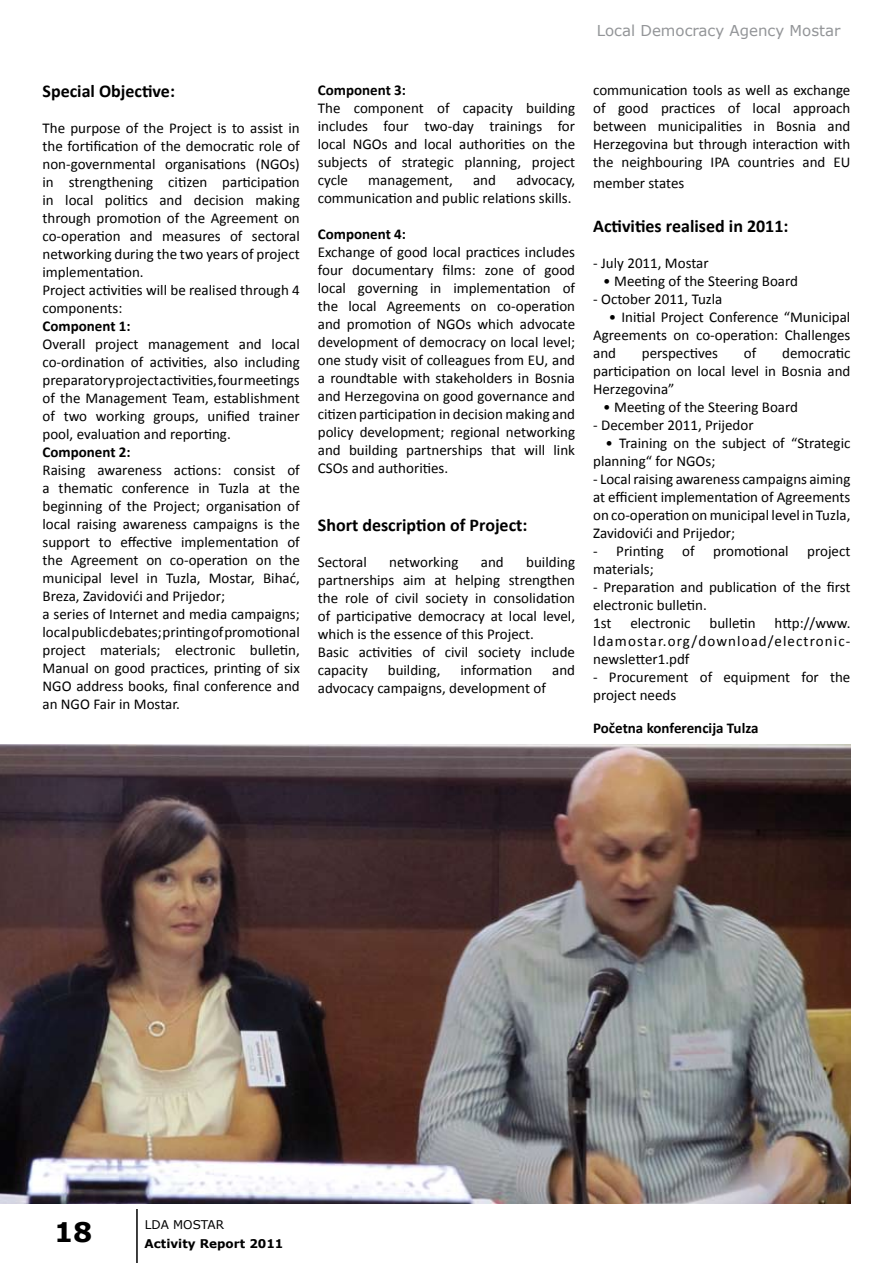
<style>
.page{position:relative;width:893px;height:1263px;background:#fff}
.page>*{position:absolute;margin:0;border:0;box-sizing:border-box;transform-origin:0 0}
.t1{font:700 27px "Verdana";color:#000}
.t2{font:700 18px "Calibri";color:#000}
.t3{font:15px/18px "Calibri";color:#000;text-align:justify}
.t4{font:700 15px "Calibri";color:#000}
.t5{font:15px "Verdana";color:#939598}
.t6{font:700 12px "Verdana";color:#000}
.t7{font:12px "Verdana";color:#000}
</style>
<div class="page">
<hr style="left:136px;top:1209px;width:2px;height:54px;background:#000">
<img style="left:0;top:745px;width:850px;height:458px">
<p class="t5" style="left:597px;top:20px;width:245px">Local Democracy Agency Mostar</p>
<p class="t2" style="left:43px;top:80px;width:134px">Special Objective:</p>
<p class="t3" style="left:43px;top:119px;width:259px;text-align:left">The purpose of the Project is to assist in the fortification of the democratic role of non-governmental organisations (NGOs) in strengthening citizen participation in local politics and decision making through promotion of the Agreement on co-operation and measures of sectoral networking during the two years of project implementation.<br>Project activities will be realised through 4 components:</p>
<p class="t4" style="left:43px;top:317px;width:90px">Component 1:</p>
<p class="t3" style="left:43px;top:335px;width:259px">Overall project management and local co-ordination of activities, also including preparatory project activities, four meetings of the Management Team, establishment of two working groups, unified trainer pool, evaluation and reporting.</p>
<p class="t4" style="left:43px;top:443px;width:90px">Component 2:</p>
<p class="t3" style="left:43px;top:461px;width:259px;text-align:left">Raising awareness actions: consist of a thematic conference in Tuzla at the beginning of the Project; organisation of local raising awareness campaigns is the support to effective implementation of the Agreement on co-operation on the municipal level in Tuzla, Mostar, Bihać, Breza, Zavidovići and Prijedor;<br>a series of Internet and media campaigns; local public debates; printing of promotional project materials; electronic bulletin, Manual on good practices, printing of six NGO address books, final conference and an NGO Fair in Mostar.</p>
<p class="t4" style="left:318px;top:80px;width:90px">Component 3:</p>
<p class="t3" style="left:318px;top:99px;width:259px">The component of capacity building includes four two-day trainings for local NGOs and local authorities on the subjects of strategic planning, project cycle</p>
<p class="t3" style="left:318px;top:171px;width:259px;text-align:right">advocacy,<br>communication and public relations skills.</p>
<p class="t4" style="left:318px;top:224px;width:90px">Component 4:</p>
<p class="t3" style="left:318px;top:243px;width:259px">Exchange of good local practices includes four documentary films: zone of good local governing in implementation of the local Agreements on co-operation and promotion of NGOs which advocate development of democracy on local level; one study visit of colleagues from EU, and a roundtable with stakeholders in Bosnia and Herzegovina on good governance and citizen participation in decision making and policy development; regional networking and building partnerships that will link CSOs and authorities.</p>
<p class="t3" style="left:368px;top:171px;width:86px">management,</p>
<p class="t3" style="left:473px;top:171px;width:24px">and</p>
<p class="t2" style="left:318px;top:513px;width:211px">Short description of Project:</p>
<p class="t3" style="left:318px;top:553px;width:51px">Sectoral</p>
<p class="t3" style="left:389px;top:553px;width:71px">networking</p>
<p class="t3" style="left:481px;top:553px;width:24px">and</p>
<p class="t3" style="left:318px;top:553px;width:259px;text-align:left;text-indent:208px">building partnerships aim at helping strengthen the role of civil society in consolidation of participative democracy at local level, which is the essence of this Project.<br>Basic activities of civil society include capacity</p>
<p class="t3" style="left:388px;top:661px;width:54px">building,</p>
<p class="t3" style="left:460px;top:661px;width:73px">information</p>
<p class="t3" style="left:552px;top:661px;width:24px">and</p>
<p class="t3" style="left:318px;top:679px;width:230px">advocacy campaigns, development of</p>
<p class="t3" style="left:593px;top:81px;width:259px">communication tools as well as exchange of good practices of local approach between municipalities in Bosnia and Herzegovina but through interaction with the neighbouring IPA countries and EU</p>
<p class="t3" style="left:593px;top:174px;width:93px">member states</p>
<p class="t2" style="left:593px;top:214px;width:197px">Activities realised in 2011:</p>
<p class="t3" style="left:593px;top:254px;width:117px">- July 2011, Mostar</p>
<p class="t3" style="left:603px;top:272px;width:196px">• Meeting of the Steering Board</p>
<p class="t3" style="left:593px;top:290px;width:131px">- October 2011, Tuzla</p>
<p class="t3" style="left:593px;top:308px;width:259px;text-indent:16px">• Initial Project Conference “Municipal Agreements on co-operation: Challenges and</p>
<p class="t3" style="left:642px;top:344px;width:78px">perspectives</p>
<p class="t3" style="left:744px;top:344px;width:14px">of</p>
<p class="t3" style="left:593px;top:344px;width:259px;text-indent:189px">democratic participation on local level in Bosnia and Herzegovina”</p>
<p class="t3" style="left:603px;top:398px;width:196px">• Meeting of the Steering Board</p>
<p class="t3" style="left:593px;top:416px;width:162px">- December 2011, Prijedor</p>
<p class="t3" style="left:593px;top:434px;width:259px;text-indent:12px">• Training on the subject of “Strategic planning“ for NGOs;</p>
<p class="t3" style="left:593px;top:470px;width:259px">- Local raising awareness campaigns aiming at efficient implementation of Agreements on co-operation on municipal level in Tuzla, Zavidovići and Prijedor;</p>
<p class="t3" style="left:593px;top:542px;width:259px">- Printing of promotional project materials;</p>
<p class="t3" style="left:593px;top:578px;width:259px;text-align:left">- Preparation and publication of the first electronic bulletin.<br>1st</p>
<p class="t3" style="left:593px;top:614px;width:259px;text-indent:181px">http://www. ldamostar.org/download/electronic&shy;newsletter1.pdf</p>
<p class="t3" style="left:593px;top:668px;width:259px">- Procurement of equipment for the project needs</p>
<p class="t3" style="left:630px;top:614px;width:62px">electronic</p>
<p class="t3" style="left:709px;top:614px;width:48px">bulletin</p>
<p class="t4" style="left:593px;top:719px;width:167px">Početna konferencija Tulza</p>
<h1 class="t1" style="left:54px;top:1213px;width:40px">18</h1>
<p class="t7" style="left:145px;top:1216px;width:81px">LDA MOSTAR</p>
<p class="t6" style="left:145px;top:1235px;width:140px">Activity Report 2011</p>
</div>
